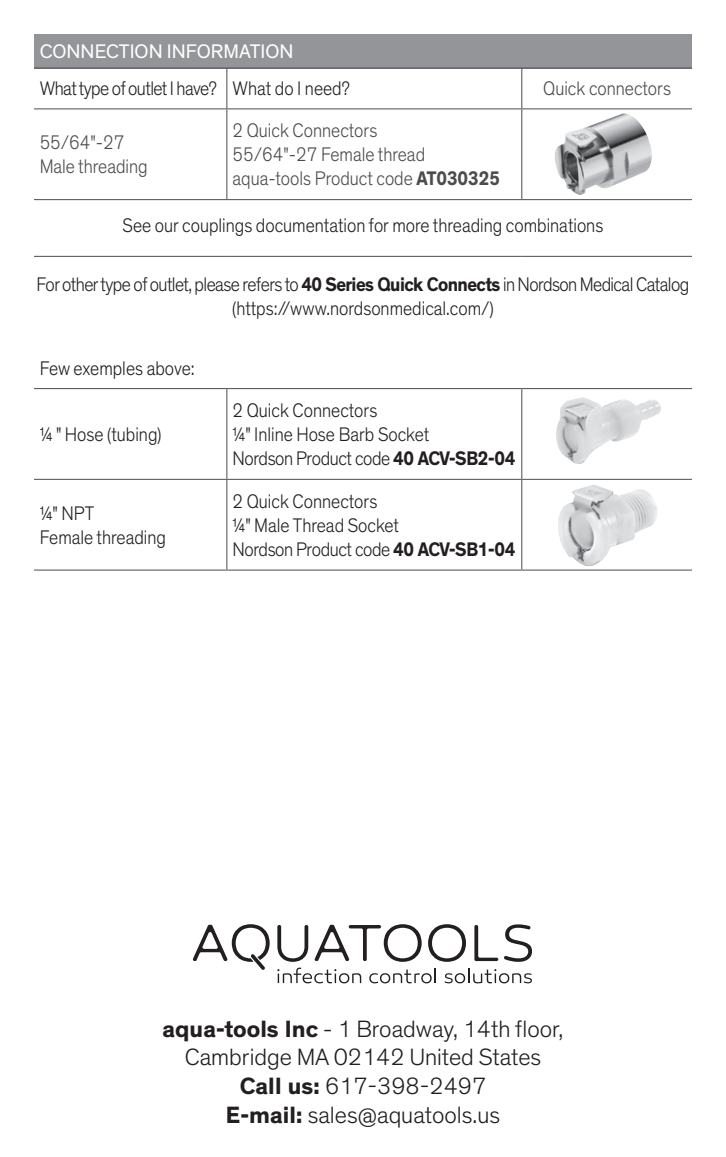
<style>
.page{position:relative;width:726px;height:1157px;background:#fff}
.page>*{position:absolute;margin:0;border:0;box-sizing:border-box;transform-origin:0 0}
.t1{font:300 24px/28.8px "Theinhardt";color:#231f20;text-align:center}
.t2{font:300 20px/24px "Theinhardt";color:#231f20;scale:.9 1}
.t3{font:300 20px/24px "Theinhardt";letter-spacing:-.03em;color:#231f20;text-align:center;scale:.9 1}
.t4{font:300 20px/24px "Theinhardt";color:#4b4c4d;scale:.9 1}
.t5{font:300 20px "Theinhardt";letter-spacing:-.02em;color:#231f20;scale:.9 1}
.t6{font:20px "Theinhardt";color:#fff}
.s1{font-weight:700}
</style>
<div class="page">
<svg style="left:277px;top:967px;width:84px;height:16px"></svg>
<svg style="left:369px;top:968px;width:67px;height:15px"></svg>
<svg style="left:444px;top:968px;width:88px;height:15px"></svg>
<svg style="left:277px;top:925px;width:31px;height:36px"></svg>
<svg style="left:314px;top:924px;width:107px;height:37px"></svg>
<svg style="left:428px;top:924px;width:38px;height:37px"></svg>
<svg style="left:474px;top:925px;width:24px;height:36px"></svg>
<svg style="left:504px;top:924px;width:28px;height:37px"></svg>
<svg style="left:192px;top:924px;width:78px;height:46px"></svg>
<div style="left:34px;top:34px;width:658px;height:34px;background:#939598"></div>
<hr style="left:34px;top:67px;width:193px;height:2px;background:#4b4c4d">
<hr style="left:227px;top:67px;width:295px;height:2px;background:#4b4c4d">
<hr style="left:522px;top:67px;width:170px;height:2px;background:#4b4c4d">
<hr style="left:34px;top:108px;width:193px;height:2px;background:#4b4c4d">
<hr style="left:227px;top:108px;width:295px;height:2px;background:#4b4c4d">
<hr style="left:522px;top:108px;width:170px;height:2px;background:#4b4c4d">
<hr style="left:34px;top:199px;width:193px;height:1px;background:#4b4c4d">
<hr style="left:227px;top:199px;width:295px;height:1px;background:#4b4c4d">
<hr style="left:34px;top:256px;width:193px;height:1px;background:#4b4c4d">
<hr style="left:227px;top:256px;width:295px;height:1px;background:#4b4c4d">
<hr style="left:522px;top:256px;width:170px;height:1px;background:#4b4c4d">
<hr style="left:34px;top:388px;width:193px;height:1px;background:#4b4c4d">
<hr style="left:227px;top:388px;width:295px;height:1px;background:#4b4c4d">
<hr style="left:34px;top:478px;width:193px;height:2px;background:#4b4c4d">
<hr style="left:227px;top:478px;width:295px;height:2px;background:#4b4c4d">
<hr style="left:522px;top:478px;width:170px;height:2px;background:#4b4c4d">
<hr style="left:522px;top:199px;width:170px;height:1px;background:#4b4c4d">
<hr style="left:522px;top:388px;width:170px;height:1px;background:#4b4c4d">
<hr style="left:226px;top:69px;width:1px;height:39px;background:#4b4c4d">
<hr style="left:521px;top:69px;width:1px;height:39px;background:#4b4c4d">
<hr style="left:226px;top:109px;width:1px;height:90px;background:#4b4c4d">
<hr style="left:521px;top:109px;width:1px;height:90px;background:#4b4c4d">
<hr style="left:226px;top:389px;width:1px;height:90px;background:#4b4c4d">
<hr style="left:521px;top:389px;width:1px;height:90px;background:#4b4c4d">
<hr style="left:226px;top:480px;width:1px;height:89px;background:#4b4c4d">
<hr style="left:521px;top:480px;width:1px;height:89px;background:#4b4c4d">
<hr style="left:34px;top:569px;width:193px;height:2px;background:#4b4c4d">
<hr style="left:227px;top:569px;width:295px;height:2px;background:#4b4c4d">
<hr style="left:522px;top:569px;width:170px;height:2px;background:#4b4c4d">
<img style="left:555px;top:113px;width:97px;height:82px">
<img style="left:556px;top:397px;width:105px;height:67px">
<img style="left:557px;top:485px;width:105px;height:86px">
<p class="t6" style="left:40px;top:39px;width:255px">CONNECTION INFORMATION</p>
<p class="t3" style="left:40px;top:77px;width:198px">What type of outlet I have?</p>
<p class="t2" style="left:232px;top:77px;width:132px">What do I need?</p>
<p class="t4" style="left:543px;top:77px;width:143px">Quick connectors</p>
<p class="t4" style="left:40px;top:131px;width:121px">55/64"-27<br>Male threading</p>
<p class="t4" style="left:232px;top:119px;width:162px">2 Quick Connectors</p>
<p class="t4" style="left:232px;top:143px;width:215px">55/64"-27 Female thread</p>
<p class="t4" style="left:232px;top:167px;width:299px">aqua-tools Product code <span class="s1">AT030325</span></p>
<p class="t2" style="left:123px;top:213px;width:535px">See our couplings documentation for more threading combinations</p>
<p class="t3" style="left:37px;top:272px;width:727px">For other type of outlet, please refers to <span class="s1">40 Series Quick Connects</span> in Nordson Medical Catalog (https://www.nordsonmedical.com/)</p>
<p class="t2" style="left:40px;top:356px;width:174px">Few exemples above:</p>
<p class="t2" style="left:40px;top:422px;width:137px">¼ " Hose (tubing)</p>
<p class="t2" style="left:40px;top:501px;width:142px">¼" NPT<br>Female threading</p>
<p class="t2" style="left:232px;top:398px;width:162px">2 Quick Connectors</p>
<p class="t2" style="left:232px;top:422px;width:220px">¼" Inline Hose Barb Socket</p>
<p class="t5" style="left:232px;top:446px;width:316px">Nordson Product code <span class="s1">40 ACV-SB2-04</span></p>
<p class="t2" style="left:232px;top:489px;width:162px">2 Quick Connectors</p>
<p class="t2" style="left:232px;top:513px;width:186px">¼" Male Thread Socket</p>
<p class="t5" style="left:232px;top:537px;width:316px">Nordson Product code <span class="s1">40 ACV-SB1-04</span></p>
<p class="t1" style="left:162px;top:1014px;width:402px"><span class="s1">aqua-tools Inc</span> - 1 Broadway, 14th floor,<br>Cambridge MA 02142 United States<br><span class="s1">Call us:</span> 617-398-2497</p>
<p class="t1" style="left:226px;top:1100px;width:275px"><span class="s1">E-mail:</span> sales@aquatools.us</p>
</div>
